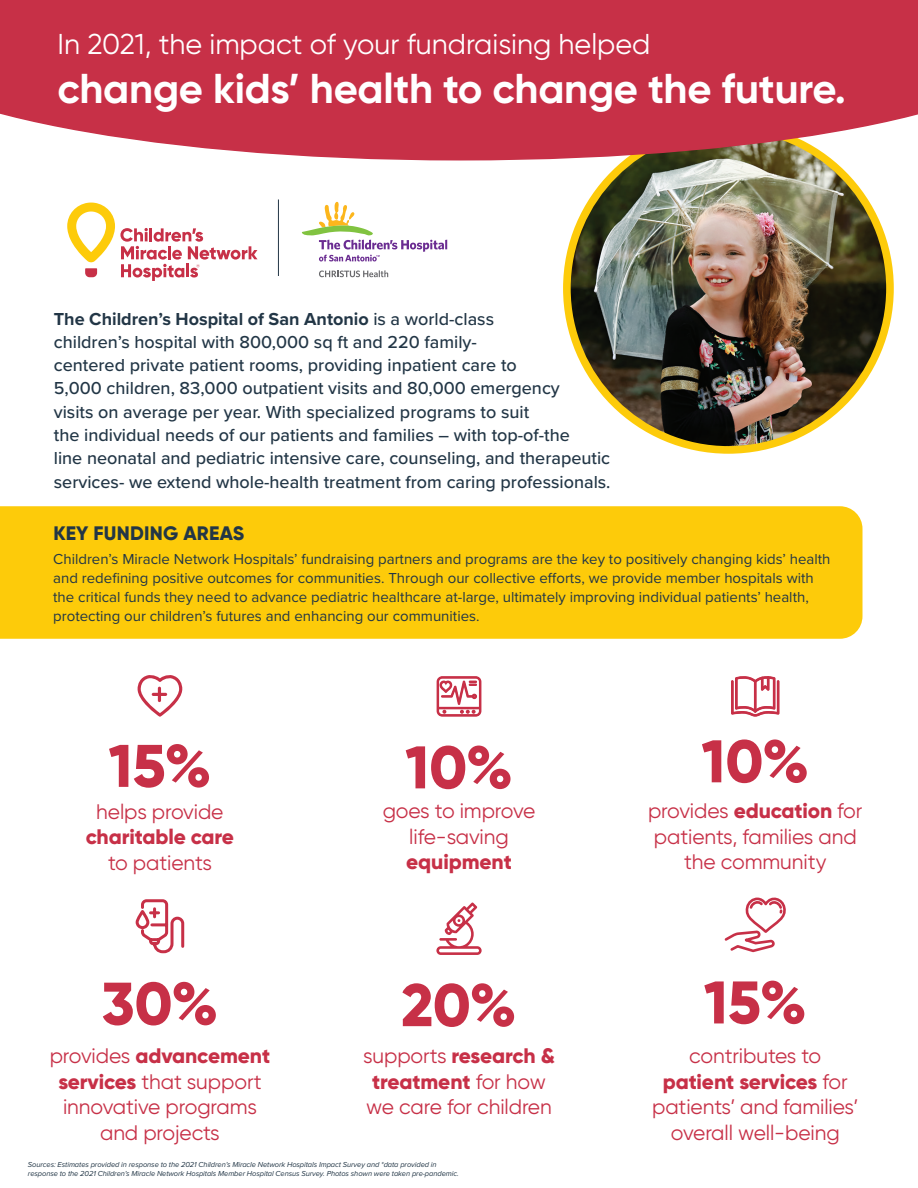
<style>
.page{position:relative;width:918px;height:1188px;background:#fff}
.page>*{position:absolute;margin:0;border:0;box-sizing:border-box;transform-origin:0 0}
.t1{font:800 60px "Gilroy";color:#c73047}
.t2{font:700 41.7px "Gilroy";letter-spacing:-.005em;color:#fff}
.t3{font:28.65px "Gilroy";color:#fff}
.t4{font:21px/25.5px "Gilroy";letter-spacing:-.005em;color:#c73047;text-align:center}
.t5{font:800 21px "Gilroy";letter-spacing:-.005em;color:#c73047}
.t6{font:800 19.5px "Gilroy";letter-spacing:.01em;color:#223646}
.t7{font:500 18px/23.2px "Proxima Nova";color:#223646}
.t8{font:15px/18.8px "Proxima Nova";color:#223646}
.t9{font:italic 7.5px/9px "Proxima Nova";letter-spacing:-.01em;color:#223646}
.s1{font-weight:700}
.s2{font-weight:800}
</style>
<div class="page">
<div style="left:563px;top:123px;width:331px;height:331px;background:#fdcb0a;border-radius:50%"></div>
<img style="left:571px;top:131px;width:315px;height:315px;border-radius:158px">
<svg style="left:302px;top:201px;width:145px;height:60px"></svg>
<svg style="left:319px;top:270px;width:69px;height:7px"></svg>
<hr style="left:278px;top:200px;width:1px;height:76px;background:#223646">
<svg style="left:137px;top:675px;width:46px;height:42px"></svg>
<svg style="left:436px;top:903px;width:46px;height:52px"></svg>
<svg style="left:437px;top:676px;width:44px;height:41px"></svg>
<svg style="left:731px;top:676px;width:48px;height:41px"></svg>
<svg style="left:724px;top:897px;width:62px;height:56px"></svg>
<svg style="left:135px;top:899px;width:50px;height:55px"></svg>
<svg style="left:67px;top:203px;width:191px;height:78px"></svg>
<div style="left:0;top:506px;width:862px;height:133px;background:#fdcb0a"></div>
<svg style="left:0;top:0;width:918px;height:160px;background:#c93f53"></svg>
<h3 class="t3" style="left:58px;top:27px;width:594px">In 2021, the impact of your fundraising helped</h3>
<h2 class="t2" style="left:58px;top:63px;width:790px">change kids’ health to change the future.</h2>
<p class="t7" style="left:54px;top:306px;width:558px"><span class="s1">The Children’s Hospital of San Antonio</span> is a world-class<br>children’s hospital with 800,000 sq ft and 220 family-<br>centered private patient rooms, providing inpatient care to<br>5,000 children, 83,000 outpatient visits and 80,000 emergency<br>visits on average per year. With specialized programs to suit<br>the individual needs of our patients and families – with top-of-the<br>line neonatal and pediatric intensive care, counseling, and therapeutic services- we extend whole-health treatment from caring professionals.</p>
<p class="t6" style="left:53px;top:521px;width:192px">KEY FUNDING AREAS</p>
<p class="t8" style="left:53px;top:549px;width:779px">Children’s Miracle Network Hospitals’ fundraising partners and programs are the key to positively changing kids’ health and redefining positive outcomes for communities. Through our collective efforts, we provide member hospitals with the critical funds they need to advance pediatric healthcare at-large, ultimately improving individual patients’ health, protecting our children’s futures and enhancing our communities.</p>
<h1 class="t1" style="left:108px;top:728px;width:105px">15%</h1>
<p class="t4" style="left:96px;top:798px;width:129px">helps provide</p>
<p class="t5" style="left:86px;top:823px;width:150px">charitable care</p>
<p class="t4" style="left:108px;top:849px;width:105px">to patients</p>
<h1 class="t1" style="left:405px;top:730px;width:109px">10%</h1>
<p class="t4" style="left:383px;top:798px;width:154px">goes to improve life-saving</p>
<p class="t5" style="left:406px;top:849px;width:107px">equipment</p>
<h1 class="t1" style="left:701px;top:724px;width:109px">10%</h1>
<p class="t4" style="left:648px;top:798px;width:216px">provides <span class="s2">education</span> for patients, families and the community</p>
<h1 class="t1" style="left:102px;top:966px;width:118px">30%</h1>
<h1 class="t1" style="left:704px;top:965px;width:105px">15%</h1>
<p class="t4" style="left:652px;top:1043px;width:208px">contributes to <span class="s2">patient services</span> for patients’ and families’ overall well-being</p>
<h1 class="t1" style="left:402px;top:967px;width:117px">20%</h1>
<p class="t4" style="left:363px;top:1043px;width:193px;text-align:left">supports <span class="s2">research &amp; treatment</span> for how we care for children</p>
<p class="t4" style="left:50px;top:1043px;width:222px">provides <span class="s2">advancement services</span> that support innovative programs and projects</p>
<p class="t9" style="left:28px;top:1160px;width:432px">Sources: Estimates provided in response to the 2021 Children’s Miracle Network Hospitals Impact Survey and *data provided in response to the 2021 Children’s Miracle Network Hospitals Member Hospital Census Survey. Photos shown were taken pre-pandemic.</p>
</div>
